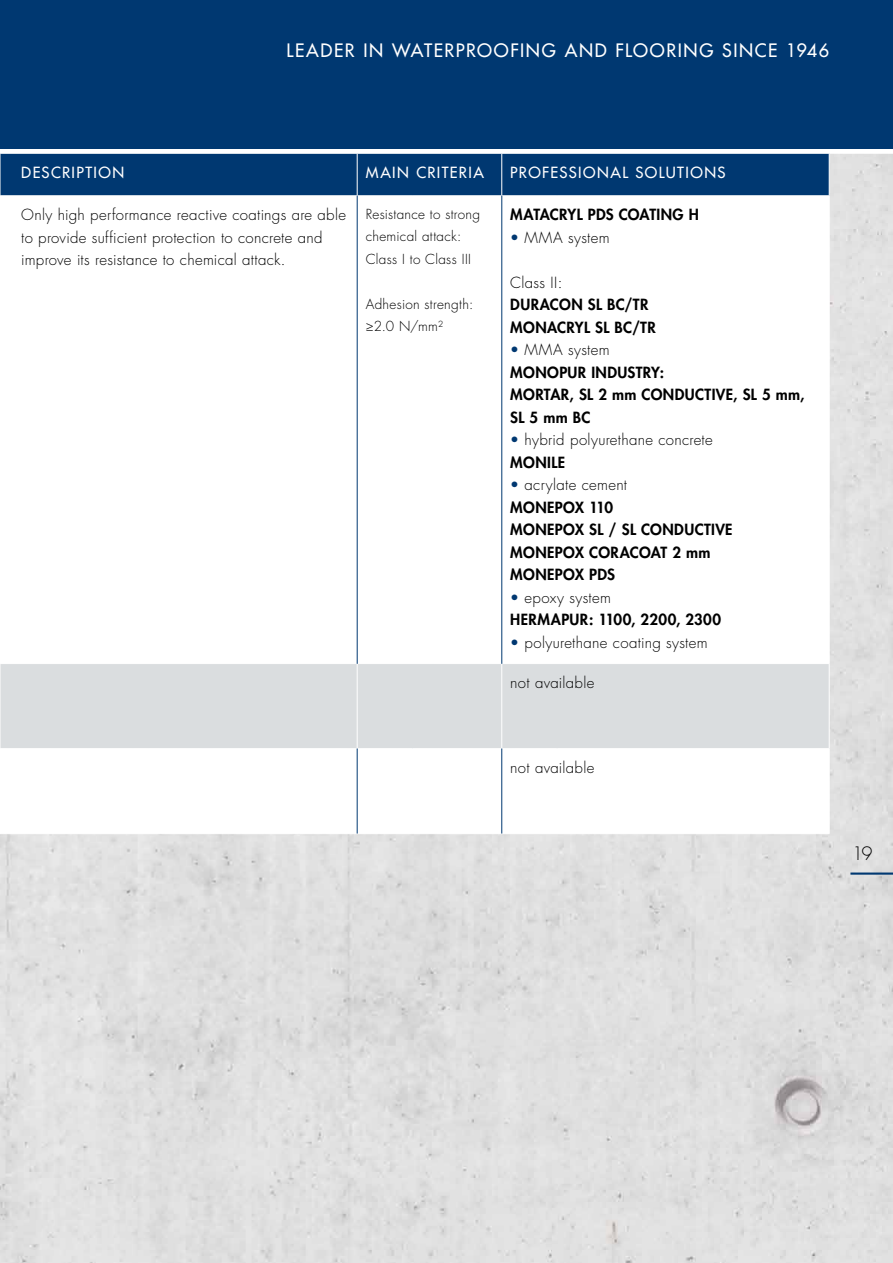
<style>
.page{position:relative;width:893px;height:1263px;background:#fff}
.page>*{position:absolute;margin:0;border:0;box-sizing:border-box;transform-origin:0 0}
.t1{font:18px "Futura";letter-spacing:.08em;color:#fff}
.t2{font:300 18px "Futura";color:#000}
.t3{font:800 15px/22.5px "Futura";letter-spacing:.025em;color:#000}
.t4{font:300 15px/22.5px "Futura";letter-spacing:.02em;color:#000}
.t5{font:15px "Futura";letter-spacing:.1em;color:#fff}
.t6{font:300 13.5px/22.5px "Futura";letter-spacing:.025em;color:#000}
.s1{font-family:"Minion Pro";font-weight:400}
.s2{font-weight:400;color:#003871}
.s3{font-weight:300}
.s4{font-weight:800}
</style>
<div class="page">
<div style="left:0;top:154px;width:893px;height:1109px;background:#e0e0e0"></div>
<hr style="left:850px;top:872px;width:43px;height:3px;background:#003871">
<div style="left:0;top:0;width:893px;height:149px;background:#003871"></div>
<svg style="left:1px;top:197px;width:828px;height:636px"></svg>
<div style="left:1px;top:664px;width:828px;height:84px;background:#dadddf"></div>
<hr style="left:829px;top:153px;width:1px;height:43px;background:#fff">
<div style="left:0;top:153px;width:829px;height:43px;background:#003871"></div>
<hr style="left:0;top:196px;width:357px;height:1px;background:#fff">
<hr style="left:0;top:196px;width:1px;height:467px;background:#fff">
<hr style="left:357px;top:196px;width:145px;height:1px;background:#fff">
<hr style="left:502px;top:196px;width:327px;height:1px;background:#fff">
<hr style="left:501px;top:196px;width:1px;height:467px;background:#fff">
<hr style="left:829px;top:196px;width:1px;height:467px;background:#fff">
<hr style="left:0;top:663px;width:357px;height:1px;background:#fff">
<hr style="left:0;top:664px;width:1px;height:84px;background:#fff">
<hr style="left:357px;top:663px;width:145px;height:1px;background:#fff">
<hr style="left:357px;top:664px;width:1px;height:84px;background:#fff">
<hr style="left:502px;top:663px;width:327px;height:1px;background:#fff">
<hr style="left:501px;top:664px;width:1px;height:84px;background:#fff">
<hr style="left:829px;top:664px;width:1px;height:84px;background:#fff">
<hr style="left:0;top:748px;width:357px;height:1px;background:#fff">
<hr style="left:0;top:749px;width:1px;height:84px;background:#fff">
<hr style="left:357px;top:748px;width:145px;height:1px;background:#fff">
<hr style="left:502px;top:748px;width:327px;height:1px;background:#fff">
<hr style="left:829px;top:749px;width:1px;height:84px;background:#fff">
<hr style="left:0;top:833px;width:357px;height:1px;background:#fff">
<hr style="left:357px;top:833px;width:145px;height:1px;background:#fff">
<hr style="left:502px;top:833px;width:327px;height:1px;background:#fff">
<hr style="left:357px;top:196px;width:1px;height:468px;background:#003871">
<hr style="left:502px;top:196px;width:1px;height:468px;background:#003871">
<hr style="left:357px;top:748px;width:1px;height:85px;background:#003871">
<hr style="left:501px;top:748px;width:1px;height:85px;background:#003871">
<p class="t1" style="left:287px;top:39px;width:203px">LEADER IN WATERPROOFI</p>
<p class="t1" style="left:526px;top:39px;width:103px">NG AND FLOO</p>
<p class="t1" style="left:666px;top:39px;width:164px">RING SINCE 1946</p>
<p class="t5" style="left:21px;top:163px;width:11px">DESCR</p>
<p class="t5" style="left:72px;top:163px;width:50px">IPTION</p>
<p class="t5" style="left:366px;top:163px;width:117px">MAINCRITERIA</p>
<p class="t5" style="left:510px;top:163px;width:50px">PROFESS</p>
<p class="t5" style="left:578px;top:163px;width:138px">IONAL SOLUTIONS</p>
<p class="t4" style="left:21px;top:204px;width:326px">Only high performance reactive coatings are able to provide sufficient protection to concrete and improve its resistance to chemical attack.</p>
<p class="t6" style="left:366px;top:203px;width:116px">Resistance to strong chemical attack:<br>Class I to Class III</p>
<p class="t6" style="left:366px;top:293px;width:109px">Adhesion strength: <span class="s1">≥</span>2.0 N/mm²</p>
<p class="t3" style="left:510px;top:204px;width:190px">MATACRYL PDS COATING H</p>
<p class="t4" style="left:510px;top:227px;width:101px"><span class="s2">•</span> MMA system</p>
<p class="t3" style="left:510px;top:271px;width:147px"><span class="s3">Class II:<br></span>DURACON SL BC/TR<br>MONACRYL SL BC/TR</p>
<p class="t3" style="left:510px;top:339px;width:296px"><span class="s2">•</span> <span class="s3">MMA system<br></span>MONOPUR INDUSTRY:<br>MORTAR, SL 2 mm CONDUCTIVE, SL 5 mm,<br>SL 5 mm BC</p>
<p class="t4" style="left:510px;top:429px;width:204px"><span class="s2">•</span> hybrid polyurethane concrete<br><span class="s4">MONILE</span></p>
<p class="t3" style="left:510px;top:474px;width:224px"><span class="s2">•</span> <span class="s3">acrylate cement<br></span>MONEPOX 110<br>MONEPOX SL / SL CONDUCTIVE<br>MONEPOX CORACOAT 2 mm<br>MONEPOX PDS</p>
<p class="t3" style="left:510px;top:586px;width:212px"><span class="s2">•</span> <span class="s3">epoxy system<br></span>HERMAPUR: 1100, 2200, 2300</p>
<p class="t4" style="left:510px;top:632px;width:199px"><span class="s2">•</span> polyurethane coating system</p>
<p class="t4" style="left:510px;top:671px;width:86px">not available</p>
<p class="t4" style="left:510px;top:756px;width:86px">not available</p>
<p class="t2" style="left:852px;top:842px;width:22px">19</p>
</div>
